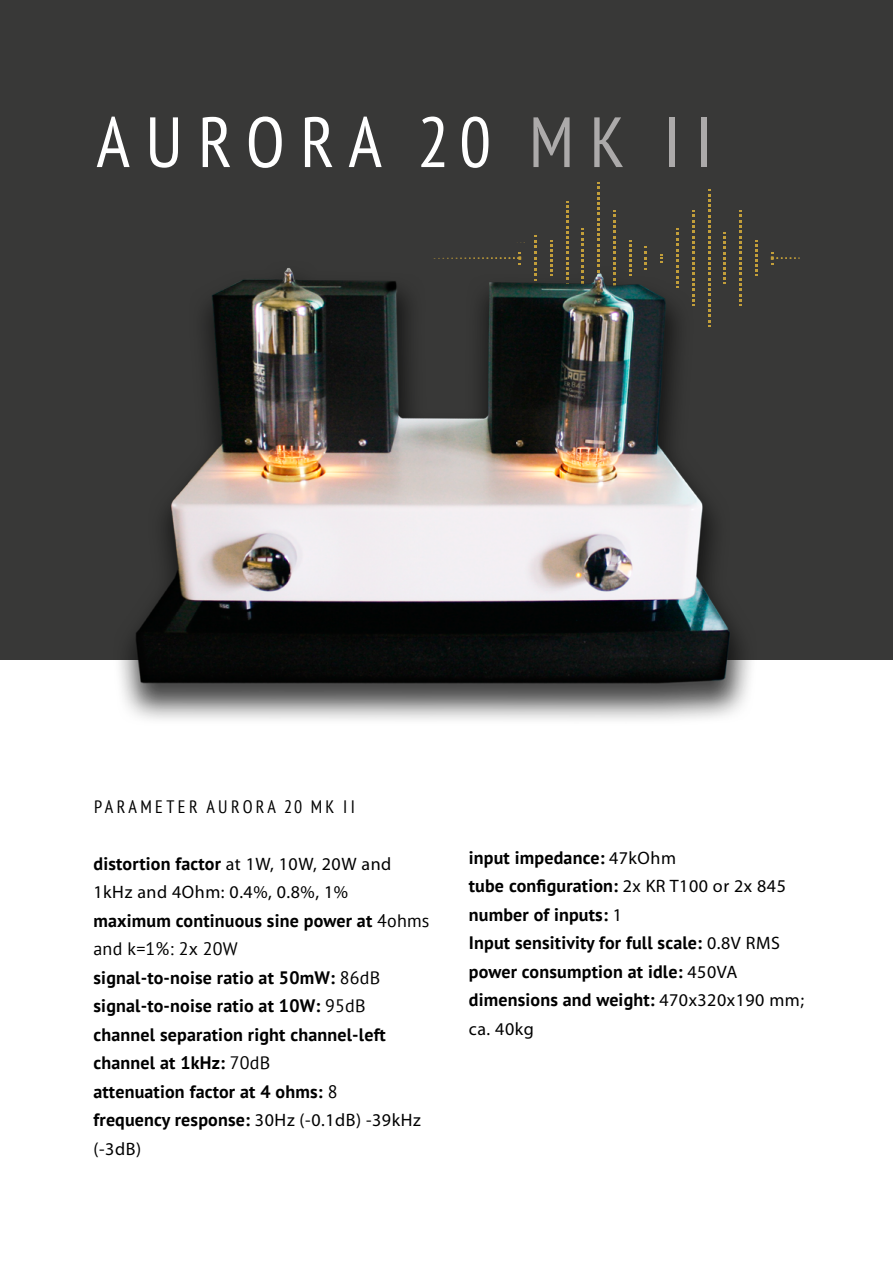
<style>
.page{position:relative;width:893px;height:1263px;background:#fff}
.page>*{position:absolute;margin:0;border:0;box-sizing:border-box;transform-origin:0 0}
.t1{font:condensed 70.95px "PT Sans";letter-spacing:.22em;color:#fff}
.t2{font:700 18px/28.5px "PT Sans";letter-spacing:.01em;color:#000}
.t3{font:18px "Myriad Pro";letter-spacing:.03em;color:#000}
.t4{font:condensed 18px "PT Sans";letter-spacing:.19em;color:#000}
.s1{color:#acaaaa}
.s2{font-family:"Myriad Pro";font-weight:400}
.s3{font-weight:400}
</style>
<div class="page">
<div style="left:0;top:0;width:893px;height:659px;background:#383837"></div>
<img style="left:17px;top:182px;width:850px;height:538px">
<h1 class="t1" style="left:96px;top:97px;width:617px">AURORA 20 <span class="s1">M K II</span></h1>
<p class="t4" style="left:94px;top:795px;width:262px">PARAMETER AURORA 20 M K II</p>
<p class="t2" style="left:94px;top:849px;width:299px">distortion factor <span class="s2">at 1W, 10W, 20W and</span></p>
<p class="t3" style="left:94px;top:881px;width:256px">1kHz and 4Ohm: 0.4%, 0.8%, 1%</p>
<p class="t2" style="left:94px;top:906px;width:337px">maximum continuous sine power at <span class="s3">4ohms and k=1%: 2x 20W<br></span>signal-to-noise ratio at 50mW: <span class="s3">86dB </span>signal-to-noise ratio at 10W: <span class="s3">95dB </span>channel separation right channel-left channel at 1kHz: <span class="s3">70dB<br></span>attenuation factor at 4 ohms: <span class="s3">8<br></span>frequency response: <span class="s2">30Hz (-0.1dB) -39kHz</span></p>
<p class="t3" style="left:94px;top:1138px;width:49px">(-3dB)</p>
<p class="t2" style="left:469px;top:843px;width:337px">input impedance: <span class="s2">47kOhm<br></span>tube configuration: <span class="s2">2x KR T100 or 2x 845 </span>number of inputs: <span class="s2">1<br></span>Input sensitivity for full scale: <span class="s2">0.8V RMS </span>power consumption at idle: <span class="s2">450VA </span>dimensions and weight: <span class="s2">470x320x190 mm;</span></p>
<p class="t3" style="left:469px;top:1018px;width:67px">ca. 40kg</p>
</div>
